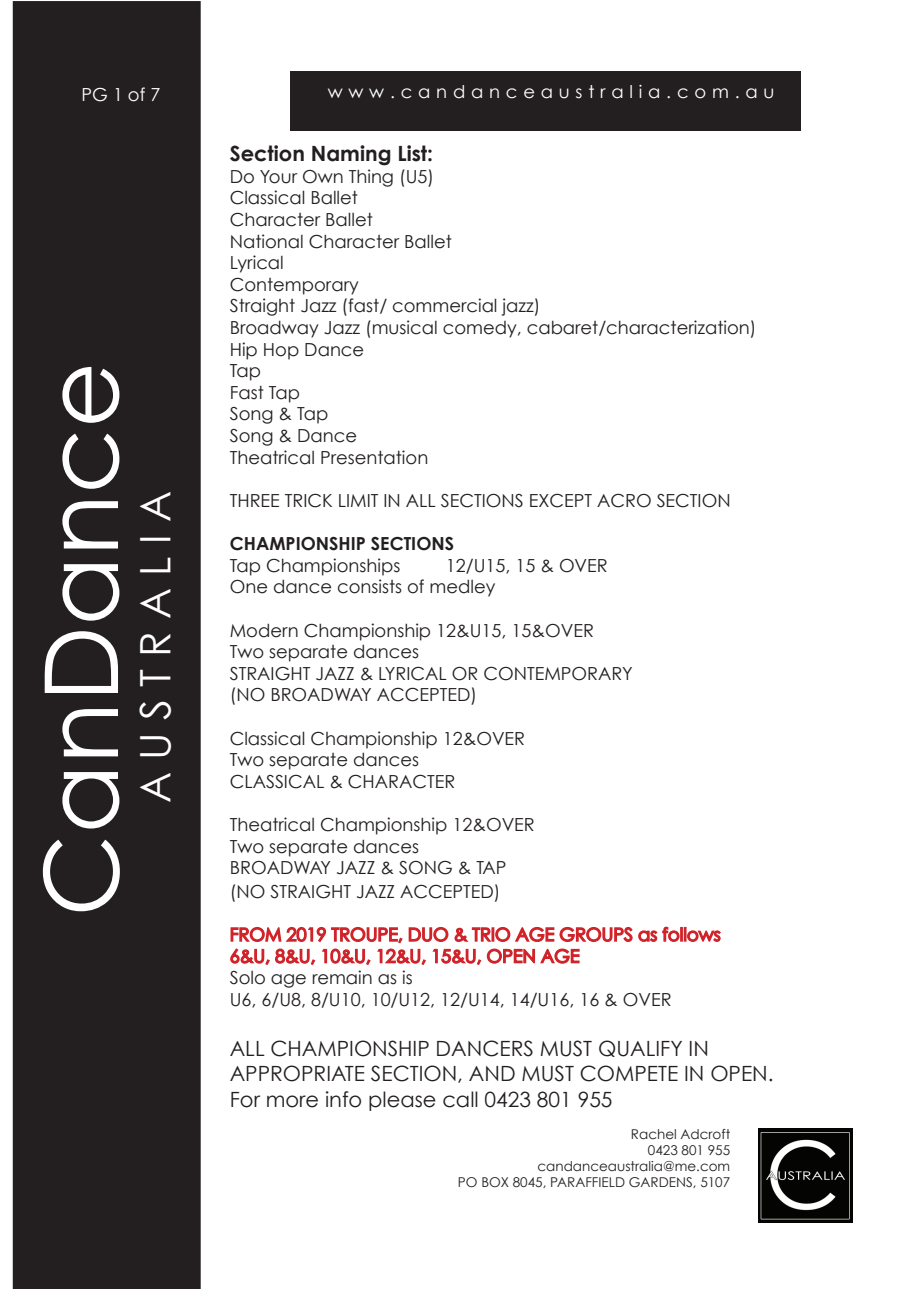
<style>
.page{position:relative;width:919px;height:1289px;background:#fff}
.page>*{position:absolute;margin:0;border:0;box-sizing:border-box;transform-origin:0 0}
.t1{font:102px "Century Gothic";color:#fff}
.t2{font:42px "Century Gothic";letter-spacing:.29em;color:#fff}
.t3{font:21px/25.2px "Century Gothic";color:#231f20}
.t4{font:700 21px "Century Gothic";color:#231f20}
.t5{font:18px/21.6px "Century Gothic";color:#231f20}
.t6{font:700 18px "Century Gothic";color:#231f20}
.t7{font:18px "Century Gothic";color:#fff}
.t8{font:17.7px "Century Gothic";letter-spacing:.32em;color:#fff}
.t9{font:13.5px/16.2px "Century Gothic";color:#231f20;text-align:right}
</style>
<div class="page">
<div style="left:13px;top:1px;width:188px;height:1287px;background:#231f20"></div>
<div style="left:41px;top:837px;width:80px;height:76px;background:#231f20"></div>
<div style="left:61px;top:770px;width:60px;height:60px;background:#231f20"></div>
<div style="left:61px;top:707px;width:59px;height:51px;background:#231f20"></div>
<div style="left:43px;top:629px;width:77px;height:65px;background:#231f20"></div>
<div style="left:61px;top:562px;width:60px;height:60px;background:#231f20"></div>
<div style="left:61px;top:499px;width:59px;height:51px;background:#231f20"></div>
<div style="left:61px;top:431px;width:60px;height:59px;background:#231f20"></div>
<div style="left:61px;top:365px;width:60px;height:59px;background:#231f20"></div>
<div style="left:290px;top:71px;width:511px;height:60px;background:#231f20"></div>
<svg style="left:230px;top:926px;width:491px;height:39px"></svg>
<img style="left:758px;top:1128px;width:94px;height:94px">
<p class="t7" style="left:82px;top:83px;width:80px">PG 1 of 7</p>
<p class="t8" style="left:328px;top:81px;width:448px">www.candanceaustralia.com.au</p>
<h1 class="t1" style="left:19px;top:916px;width:556px;rotate:-90deg">CanDance</h1>
<h2 class="t2" style="left:130px;top:802px;width:313px;rotate:-90deg">AUSTRALIA</h2>
<p class="t4" style="left:230px;top:140px;width:205px">Section Naming List:</p>
<p class="t5" style="left:230px;top:165px;width:528px">Do Your Own Thing (U5)<br>Classical Ballet<br>Character Ballet<br>National Character Ballet<br>Lyrical<br>Contemporary<br>Straight Jazz (fast/ commercial jazz)<br>Broadway Jazz (musical comedy, cabaret/characterization)<br>Hip Hop Dance<br>Tap<br>Fast Tap<br>Song &amp; Tap<br>Song &amp; Dance<br>Theatrical Presentation</p>
<p class="t5" style="left:230px;top:489px;width:502px">THREE TRICK LIMIT IN ALL SECTIONS EXCEPT ACRO SECTION</p>
<p class="t6" style="left:230px;top:532px;width:226px">CHAMPIONSHIP SECTIONS</p>
<p class="t5" style="left:230px;top:554px;width:172px">Tap Championships</p>
<p class="t5" style="left:230px;top:554px;width:379px;text-indent:216px">12/U15, 15 &amp; OVER<br>One dance consists of medley</p>
<p class="t5" style="left:230px;top:619px;width:404px">Modern Championship 12&amp;U15, 15&amp;OVER<br>Two separate dances<br>STRAIGHT JAZZ &amp; LYRICAL OR CONTEMPORARY (NO BROADWAY ACCEPTED)</p>
<p class="t5" style="left:230px;top:727px;width:297px">Classical Championship 12&amp;OVER<br>Two separate dances<br>CLASSICAL &amp; CHARACTER</p>
<p class="t5" style="left:230px;top:813px;width:306px">Theatrical Championship 12&amp;OVER<br>Two separate dances<br>BROADWAY JAZZ &amp; SONG &amp; TAP</p>
<p class="t5" style="left:230px;top:880px;width:272px">(NO STRAIGHT JAZZ ACCEPTED)</p>
<p class="t5" style="left:230px;top:966px;width:443px">Solo age remain as is<br>U6, 6/U8, 8/U10, 10/U12, 12/U14, 14/U16, 16 &amp; OVER</p>
<p class="t3" style="left:230px;top:1035px;width:545px">ALL CHAMPIONSHIP DANCERS MUST QUALIFY IN<br>APPROPRIATE SECTION, AND MUST COMPETE IN OPEN.<br>For more info please call 0423 801 955</p>
<p class="t9" style="left:458px;top:1125px;width:274px">Rachel Adcroft<br>0423 801 955 candanceaustralia@me.com<br>PO BOX 8045, PARAFFIELD GARDENS, 5107</p>
</div>
